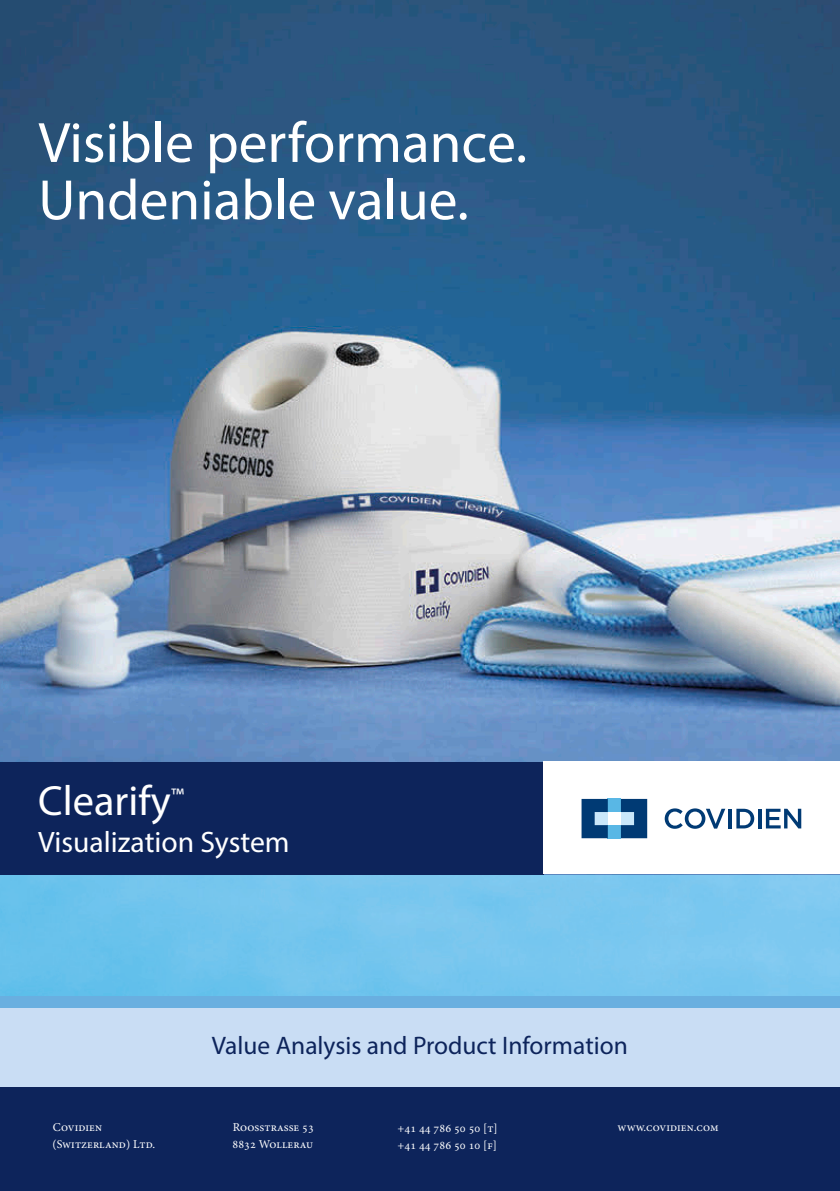
<style>
.page{position:relative;width:840px;height:1191px;background:#fff}
.page>*{position:absolute;margin:0;border:0;box-sizing:border-box;transform-origin:0 0}
.t1{font:57.4px/57.4px "Myriad Pro";color:#fff}
.t2{font:42.4px "Myriad Pro";color:#fff}
.t3{font:29.6px "Myriad Pro";color:#fff}
.t4{font:25.4px "Myriad Pro";color:#0d245b}
.t5{font:12px/17px "Minion Pro";letter-spacing:.005em;color:#fff}
</style>
<div class="page">
<img style="left:0;top:0;width:839px;height:996px">
<div style="left:0;top:762px;width:543px;height:113px;background:#0d245b"></div>
<div style="left:0;top:996px;width:839px;height:13px;background:#69afe0"></div>
<div style="left:0;top:1008px;width:839px;height:79px;background:#c9ddf4"></div>
<div style="left:543px;top:761px;width:296px;height:113px;background:#fff"></div>
<svg style="left:664px;top:808px;width:61px;height:20px"></svg>
<hr style="left:728px;top:808px;width:3px;height:20px;background:#003a74">
<svg style="left:736px;top:808px;width:17px;height:20px"></svg>
<hr style="left:757px;top:808px;width:3px;height:20px;background:#003a74">
<svg style="left:765px;top:808px;width:35px;height:20px"></svg>
<div style="left:607px;top:799px;width:13px;height:13px;background:#59b7e5"></div>
<div style="left:607px;top:825px;width:13px;height:13px;background:#59b7e5"></div>
<svg style="left:581px;top:799px;width:26px;height:39px"></svg>
<svg style="left:620px;top:799px;width:26px;height:39px"></svg>
<div style="left:0;top:1087px;width:839px;height:104px;background:#0d245b"></div>
<h1 class="t1" style="left:38px;top:113px;width:490px">Visible performance.<br>Undeniable value.</h1>
<h2 class="t2" style="left:38px;top:774px;width:147px">Clearify<sup>™</sup></h2>
<h3 class="t3" style="left:38px;top:823px;width:253px">Visualization System</h3>
<h3 class="t4" style="left:212px;top:1030px;width:417px">Value Analysis and Product Information</h3>
<p class="t5" style="left:52px;top:1119px;width:104px">Covidien (Switzerland) Ltd.</p>
<p class="t5" style="left:232px;top:1118px;width:83px">Roosstrasse 53<br>8832 Wollerau</p>
<p class="t5" style="left:617px;top:1119px;width:102px">www.covidien.com</p>
<p class="t5" style="left:397px;top:1119px;width:102px">+41 44 786 50 50 [t] +41 44 786 50 10 [f]</p>
</div>
